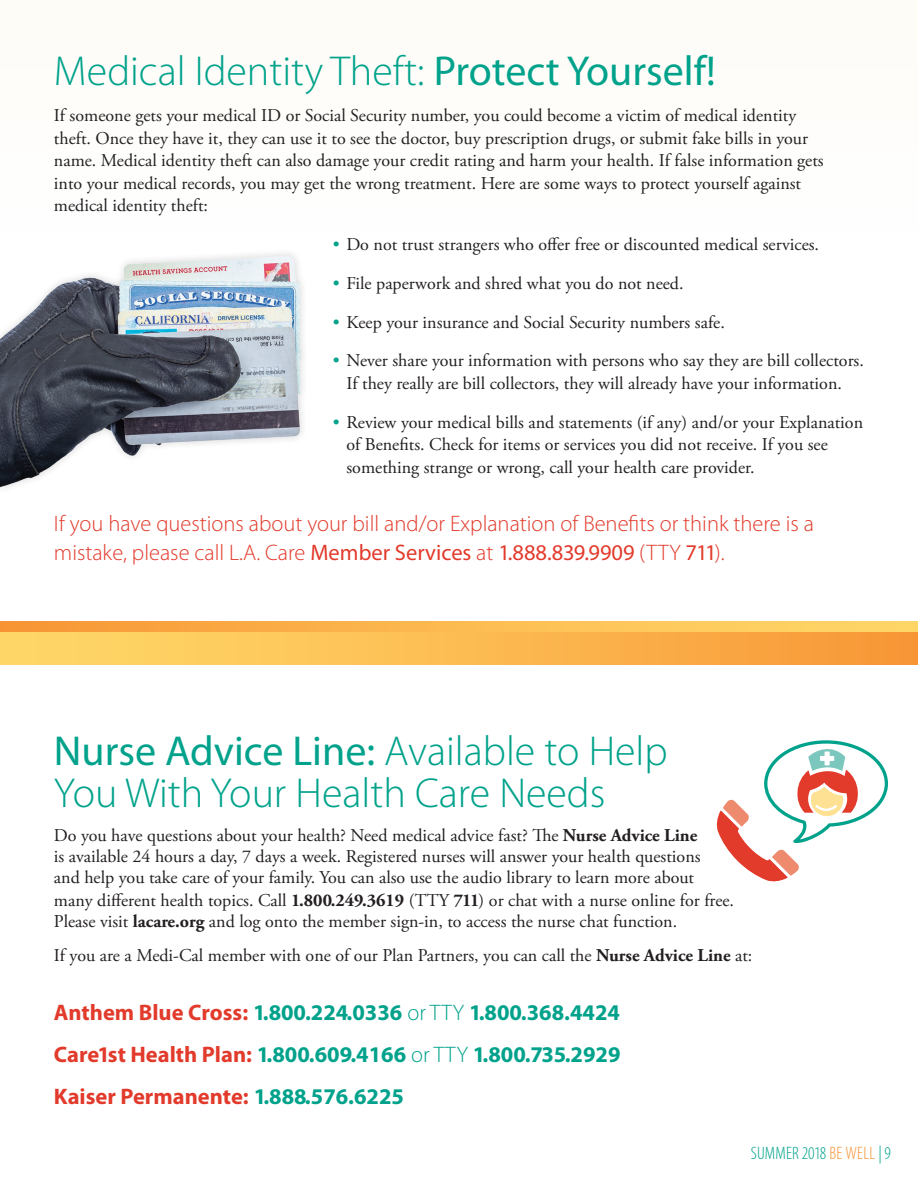
<style>
.page{position:relative;width:918px;height:1188px;background:#fff}
.page>*{position:absolute;margin:0;border:0;box-sizing:border-box;transform-origin:0 0}
.t1{font:300 42px/42px "Myriad Pro";color:#00a28b}
.t2{font:300 22.5px/28.5px "Myriad Pro";color:#e23a2b}
.t3{font:700 22.5px "Myriad Pro";color:#00a28b}
.t4{font:700 22.5px "Myriad Pro";color:#e23a2b}
.t5{font:18px/22.5px "Adobe Garamond Pro";color:#231f20}
.t6{font:300 condensed 18px "Myriad Pro";letter-spacing:.01em;color:#00a28b}
.s1{font-weight:400}
.s2{color:#00a28b}
.s3{font-weight:700}
.s4{color:#e23a2b}
.s5{font-weight:300}
.s6{color:#f79334}
</style>
<div class="page">
<div style="left:0;top:0;width:918px;height:229px;background:#fefcf6"></div>
<div style="left:0;top:632px;width:918px;height:32px;background:linear-gradient(to right,#ffdc6b,#f89937)"></div>
<svg style="left:0;top:621px;width:918px;height:11px;background:#fbb950"></svg>
<svg style="left:716px;top:740px;width:172px;height:142px"></svg>
<img style="left:0;top:253px;width:304px;height:235px">
<h2 class="t1" style="left:54px;top:51px;width:663px">Medical Identity Theft: <span class="s1">Protect Yourself!</span></h2>
<p class="t5" style="left:54px;top:105px;width:771px">If someone gets your medical ID or Social Security number, you could become a victim of medical identity theft. Once they have it, they can use it to see the doctor, buy prescription drugs, or submit fake bills in your name. Medical identity theft can also damage your credit rating and harm your health. If false information gets into your medical records, you may get the wrong treatment. Here are some ways to protect yourself against medical identity theft:</p>
<p class="t5" style="left:333px;top:234px;width:488px"><span class="s2">•</span> Do not trust strangers who offer free or discounted medical services.</p>
<p class="t5" style="left:333px;top:273px;width:352px"><span class="s2">•</span> File paperwork and shred what you do not need.</p>
<p class="t5" style="left:333px;top:311px;width:393px"><span class="s2">•</span> Keep your insurance and Social Security numbers safe.</p>
<p class="t5" style="left:333px;top:350px;width:532px;text-align:center"><span class="s2">•</span> Never share your information with persons who say they are bill collectors.<br>If they really are bill collectors, they will already have your information.</p>
<p class="t5" style="left:346px;top:411px;width:518px;text-indent:-14px"><span class="s2">•</span> Review your medical bills and statements (if any) and/or your Explanation of Benefits. Check for items or services you did not receive. If you see something strange or wrong, call your health care provider.</p>
<p class="t2" style="left:54px;top:510px;width:761px">If you have questions about your bill and/or Explanation of Benefits or think there is a mistake, please call L.A. Care <span class="s1">Member Services</span> at <span class="s1">1.888.839.9909</span> (TTY <span class="s1">711</span>).</p>
<h2 class="t1" style="left:54px;top:730px;width:615px"><span class="s1">Nurse Advice Line:</span> Available to Help<br>You With Your Health Care Needs</h2>
<p class="t5" style="left:54px;top:825px;width:682px;line-height:21.5px">Do you have questions about your health? Need medical advice fast? The <span class="s3">Nurse Advice Line<br></span>is available 24 hours a day, 7 days a week. Registered nurses will answer your health questions<br>and help you take care of your family. You can also use the audio library to learn more about many different health topics. Call <span class="s3">1.800.249.3619</span> (TTY <span class="s3">711</span>) or chat with a nurse online for free.<br>Please visit <span class="s3">lacare.org</span> and log onto the member sign-in, to access the nurse chat function.</p>
<p class="t5" style="left:54px;top:945px;width:700px">If you are a Medi-Cal member with one of our Plan Partners, you can call the <span class="s3">Nurse Advice Line</span> at:</p>
<p class="t3" style="left:54px;top:998px;width:568px"><span class="s4">Anthem Blue Cross:</span> 1.800.224.0336 <span class="s5">or TTY</span> 1.800.368.4424</p>
<p class="t3" style="left:54px;top:1040px;width:568px"><span class="s4">Care1st Health Plan:</span> 1.800.609.4166 <span class="s5">or TTY</span> 1.800.735.2929</p>
<p class="t4" style="left:54px;top:1082px;width:352px">Kaiser Permanente: <span class="s2">1.888.576.6225</span></p>
<p class="t6" style="left:751px;top:1143px;width:142px">SUMMER 2018 <span class="s6">BE WELL</span> | 9</p>
</div>
